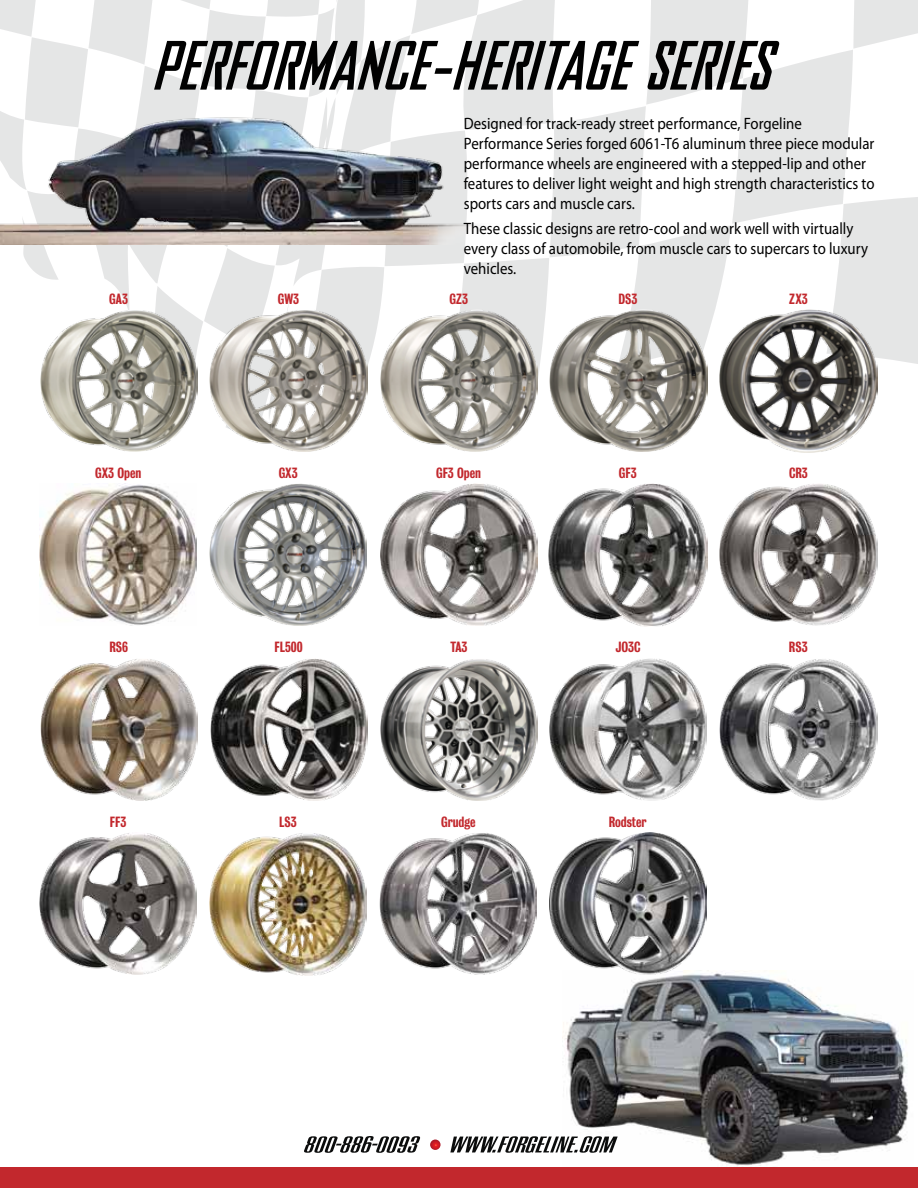
<style>
.page{position:relative;width:918px;height:1188px;background:#fff}
.page>*{position:absolute;margin:0;border:0;box-sizing:border-box;transform-origin:0 0}
.t1{font:italic 700 63.75px "Bureau Agency";color:#010101}
.t2{font:16.5px/19.8px "Myriad Pro";color:#010101;scale:.9 1}
.t3{font:13.5px "Bureau Grotesque Three Five";color:#c2282d}
</style>
<div class="page">
<img style="left:562px;top:970px;width:347px;height:196px">
<svg style="left:0;top:0;width:918px;height:397px"></svg>
<svg style="left:304px;top:1136px;width:117px;height:17px"></svg>
<svg style="left:450px;top:1136px;width:168px;height:17px"></svg>
<svg style="left:430px;top:1140px;width:10px;height:10px"></svg>
<div style="left:0;top:1167px;width:918px;height:21px;background:#c2282d"></div>
<img style="left:0;top:114px;width:505px;height:130px">
<img style="left:549px;top:832px;width:157px;height:142px">
<img style="left:40px;top:310px;width:157px;height:142px">
<img style="left:210px;top:309px;width:157px;height:143px">
<img style="left:380px;top:310px;width:157px;height:142px">
<img style="left:550px;top:310px;width:157px;height:142px">
<img style="left:380px;top:833px;width:157px;height:142px">
<img style="left:720px;top:310px;width:157px;height:142px">
<img style="left:209px;top:484px;width:158px;height:142px">
<img style="left:40px;top:484px;width:157px;height:142px">
<img style="left:380px;top:484px;width:157px;height:142px">
<img style="left:549px;top:484px;width:158px;height:142px">
<img style="left:720px;top:484px;width:157px;height:142px">
<img style="left:40px;top:659px;width:157px;height:142px">
<img style="left:210px;top:659px;width:157px;height:142px">
<img style="left:380px;top:659px;width:158px;height:142px">
<img style="left:549px;top:659px;width:157px;height:142px">
<img style="left:720px;top:659px;width:157px;height:141px">
<img style="left:39px;top:833px;width:158px;height:142px">
<img style="left:209px;top:833px;width:157px;height:143px">
<p class="t1" style="left:151px;top:31px;width:639px">PERFORMANCE-HERITAGESERIES</p>
<p class="t2" style="left:464px;top:114px;width:458px">Designed for track-ready street performance, Forgeline Performance Series forged 6061-T6 aluminum three piece modular performance wheels are engineered with a stepped-lip and other features to deliver light weight and high strength characteristics to sports cars and muscle cars.</p>
<p class="t2" style="left:464px;top:219px;width:450px">These classic designs are retro-cool and work well with virtually every class of automobile, from muscle cars to supercars to luxury vehicles.</p>
<p class="t3" style="left:109px;top:291px;width:20px">GA3</p>
<p class="t3" style="left:278px;top:291px;width:23px">GW3</p>
<p class="t3" style="left:449px;top:291px;width:20px">GZ3</p>
<p class="t3" style="left:618px;top:291px;width:21px">DS3</p>
<p class="t3" style="left:789px;top:291px;width:20px">ZX3</p>
<p class="t3" style="left:95px;top:465px;width:48px">GX3 Open</p>
<p class="t3" style="left:279px;top:465px;width:21px">GX3</p>
<p class="t3" style="left:436px;top:465px;width:47px">GF3 Open</p>
<p class="t3" style="left:619px;top:465px;width:19px">GF3</p>
<p class="t3" style="left:789px;top:465px;width:20px">CR3</p>
<p class="t3" style="left:109px;top:639px;width:20px">RS6</p>
<p class="t3" style="left:274px;top:639px;width:30px">FL500</p>
<p class="t3" style="left:450px;top:639px;width:19px">TA3</p>
<p class="t3" style="left:616px;top:639px;width:26px">JO3C</p>
<p class="t3" style="left:789px;top:639px;width:20px">RS3</p>
<p class="t3" style="left:110px;top:814px;width:18px">FF3</p>
<p class="t3" style="left:279px;top:814px;width:19px">LS3</p>
<p class="t3" style="left:441px;top:814px;width:36px">Grudge</p>
<p class="t3" style="left:609px;top:814px;width:39px">Rodster</p>
</div>
